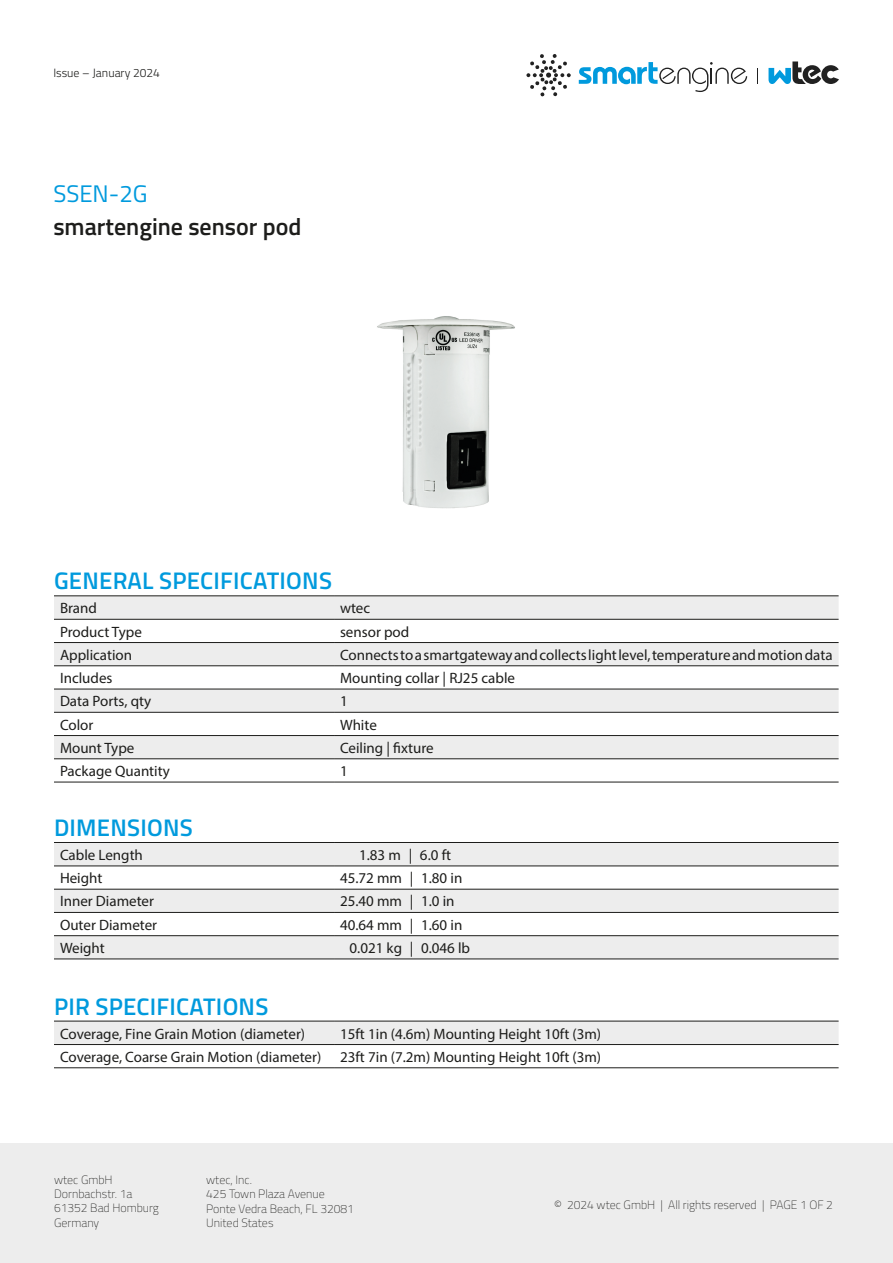
<style>
.page{position:relative;width:893px;height:1263px;background:#fff}
.page>*{position:absolute;margin:0;border:0;box-sizing:border-box;transform-origin:0 0}
.t1{font:600 24px "Titillium";letter-spacing:.01em;color:#009add}
.t2{font:600 24px "Titillium";color:#1d1d1b}
.t3{font:24px "Titillium";color:#009add}
.t4{font:15px "Myriad Pro";color:#1d1d1b}
.t5{font:100 12px/14.4px "Titillium";color:#1d1d1b}
.t6{font:300 12px "Titillium";color:#1d1d1b}
</style>
<div class="page">
<div style="left:0;top:1144px;width:893px;height:119px;background:#ededed"></div>
<svg style="left:768px;top:61px;width:71px;height:23px"></svg>
<svg style="left:757px;top:68px;width:1px;height:16px"></svg>
<svg style="left:579px;top:62px;width:168px;height:30px"></svg>
<svg style="left:526px;top:54px;width:45px;height:43px"></svg>
<img style="left:377px;top:316px;width:138px;height:193px">
<svg style="left:54px;top:596px;width:785px;height:23px;background:#e7e7e7"></svg>
<svg style="left:54px;top:643px;width:785px;height:139px;fill:#ededed"></svg>
<hr style="left:54px;top:619px;width:280px;height:1px;background:#1d1d1b">
<hr style="left:334px;top:619px;width:505px;height:1px;background:#1d1d1b">
<hr style="left:54px;top:642px;width:280px;height:1px;background:#1d1d1b">
<hr style="left:334px;top:642px;width:505px;height:1px;background:#1d1d1b">
<hr style="left:54px;top:665px;width:280px;height:1px;background:#1d1d1b">
<hr style="left:334px;top:665px;width:505px;height:1px;background:#1d1d1b">
<hr style="left:54px;top:689px;width:280px;height:1px;background:#1d1d1b">
<hr style="left:334px;top:689px;width:505px;height:1px;background:#1d1d1b">
<hr style="left:54px;top:712px;width:280px;height:1px;background:#1d1d1b">
<hr style="left:334px;top:712px;width:505px;height:1px;background:#1d1d1b">
<hr style="left:54px;top:735px;width:280px;height:1px;background:#1d1d1b">
<hr style="left:334px;top:735px;width:505px;height:1px;background:#1d1d1b">
<hr style="left:54px;top:758px;width:280px;height:1px;background:#1d1d1b">
<hr style="left:334px;top:758px;width:505px;height:1px;background:#1d1d1b">
<hr style="left:54px;top:782px;width:280px;height:1px;background:#1d1d1b">
<hr style="left:334px;top:782px;width:505px;height:1px;background:#1d1d1b">
<hr style="left:54px;top:595px;width:280px;height:1px;background:#1d1d1b">
<hr style="left:334px;top:595px;width:505px;height:1px;background:#1d1d1b">
<div style="left:54px;top:843px;width:785px;height:116px;background:#ededed"></div>
<svg style="left:54px;top:867px;width:785px;height:68px"></svg>
<hr style="left:54px;top:866px;width:280px;height:1px;background:#1d1d1b">
<hr style="left:334px;top:866px;width:505px;height:1px;background:#1d1d1b">
<hr style="left:54px;top:889px;width:280px;height:1px;background:#1d1d1b">
<hr style="left:334px;top:889px;width:505px;height:1px;background:#1d1d1b">
<hr style="left:54px;top:912px;width:280px;height:1px;background:#1d1d1b">
<hr style="left:334px;top:912px;width:505px;height:1px;background:#1d1d1b">
<hr style="left:54px;top:935px;width:280px;height:1px;background:#1d1d1b">
<hr style="left:334px;top:935px;width:505px;height:1px;background:#1d1d1b">
<hr style="left:54px;top:959px;width:280px;height:1px;background:#1d1d1b">
<hr style="left:334px;top:959px;width:505px;height:1px;background:#1d1d1b">
<hr style="left:54px;top:842px;width:280px;height:1px;background:#1d1d1b">
<hr style="left:334px;top:842px;width:505px;height:1px;background:#1d1d1b">
<div style="left:54px;top:1022px;width:785px;height:22px;background:#ededed"></div>
<hr style="left:54px;top:1044px;width:280px;height:1px;background:#1d1d1b">
<hr style="left:334px;top:1044px;width:505px;height:1px;background:#1d1d1b">
<hr style="left:54px;top:1067px;width:280px;height:1px;background:#1d1d1b">
<hr style="left:334px;top:1067px;width:505px;height:1px;background:#1d1d1b">
<hr style="left:54px;top:1021px;width:280px;height:1px;background:#1d1d1b">
<hr style="left:334px;top:1021px;width:505px;height:1px;background:#1d1d1b">
<p class="t6" style="left:53px;top:64px;width:108px">Issue – January 2024</p>
<h1 class="t3" style="left:53px;top:176px;width:96px">SSEN-2G</h1>
<h1 class="t2" style="left:53px;top:208px;width:250px">smartengine sensor pod</h1>
<h1 class="t1" style="left:54px;top:563px;width:280px">GENERAL SPECIFICATIONS</h1>
<p class="t4" style="left:60px;top:599px;width:38px">Brand</p>
<p class="t4" style="left:340px;top:599px;width:32px">wtec</p>
<p class="t4" style="left:60px;top:622px;width:83px">Product Type</p>
<p class="t4" style="left:340px;top:622px;width:71px">sensor pod</p>
<p class="t4" style="left:60px;top:645px;width:74px">Application</p>
<p class="t4" style="left:340px;top:645px;width:494px">Connects to a smartgateway and collects light level, temperature and motion data</p>
<p class="t4" style="left:60px;top:669px;width:54px">Includes</p>
<p class="t4" style="left:340px;top:669px;width:177px">Mounting collar | RJ25 cable</p>
<p class="t4" style="left:60px;top:692px;width:93px">Data Ports, qty</p>
<p class="t4" style="left:340px;top:692px;width:9px">1</p>
<p class="t4" style="left:60px;top:715px;width:35px">Color</p>
<p class="t4" style="left:340px;top:715px;width:38px">White</p>
<p class="t4" style="left:60px;top:738px;width:76px">Mount Type</p>
<p class="t4" style="left:340px;top:738px;width:95px">Ceiling | fixture</p>
<p class="t4" style="left:60px;top:762px;width:111px">Package Quantity</p>
<p class="t4" style="left:340px;top:762px;width:9px">1</p>
<h1 class="t1" style="left:54px;top:810px;width:140px">DIMENSIONS</h1>
<p class="t4" style="left:60px;top:846px;width:84px">Cable Length</p>
<p class="t4" style="left:359px;top:846px;width:94px">1.83 m | 6.0 ft</p>
<p class="t4" style="left:60px;top:869px;width:44px">Height</p>
<p class="t4" style="left:340px;top:869px;width:124px">45.72 mm | 1.80 in</p>
<p class="t4" style="left:60px;top:892px;width:96px">Inner Diameter</p>
<p class="t4" style="left:340px;top:892px;width:116px">25.40 mm | 1.0 in</p>
<p class="t4" style="left:60px;top:915px;width:99px">Outer Diameter</p>
<p class="t4" style="left:340px;top:915px;width:124px">40.64 mm | 1.60 in</p>
<p class="t4" style="left:60px;top:939px;width:46px">Weight</p>
<p class="t4" style="left:350px;top:939px;width:122px">0.021 kg | 0.046 lb</p>
<h1 class="t1" style="left:54px;top:988px;width:216px">PIR SPECIFICATIONS</h1>
<p class="t4" style="left:60px;top:1024px;width:247px">Coverage, Fine Grain Motion (diameter)</p>
<p class="t4" style="left:340px;top:1024px;width:263px">15ft 1in (4.6m) Mounting Height 10ft (3m)</p>
<p class="t4" style="left:60px;top:1047px;width:263px">Coverage, Coarse Grain Motion (diameter)</p>
<p class="t4" style="left:340px;top:1047px;width:263px">23ft 7in (7.2m) Mounting Height 10ft (3m)</p>
<p class="t5" style="left:54px;top:1171px;width:106px">wtec GmbH<br>Dornbachstr. 1a<br>61352 Bad Homburg<br>Germany</p>
<p class="t5" style="left:206px;top:1172px;width:149px">wtec, Inc.<br>425 Town Plaza Avenue<br>Ponte Vedra Beach, FL 32081<br>United States</p>
<p class="t5" style="left:554px;top:1197px;width:280px">© 2024 wtec GmbH | All rights reserved | PAGE 1 OF 2</p>
</div>
